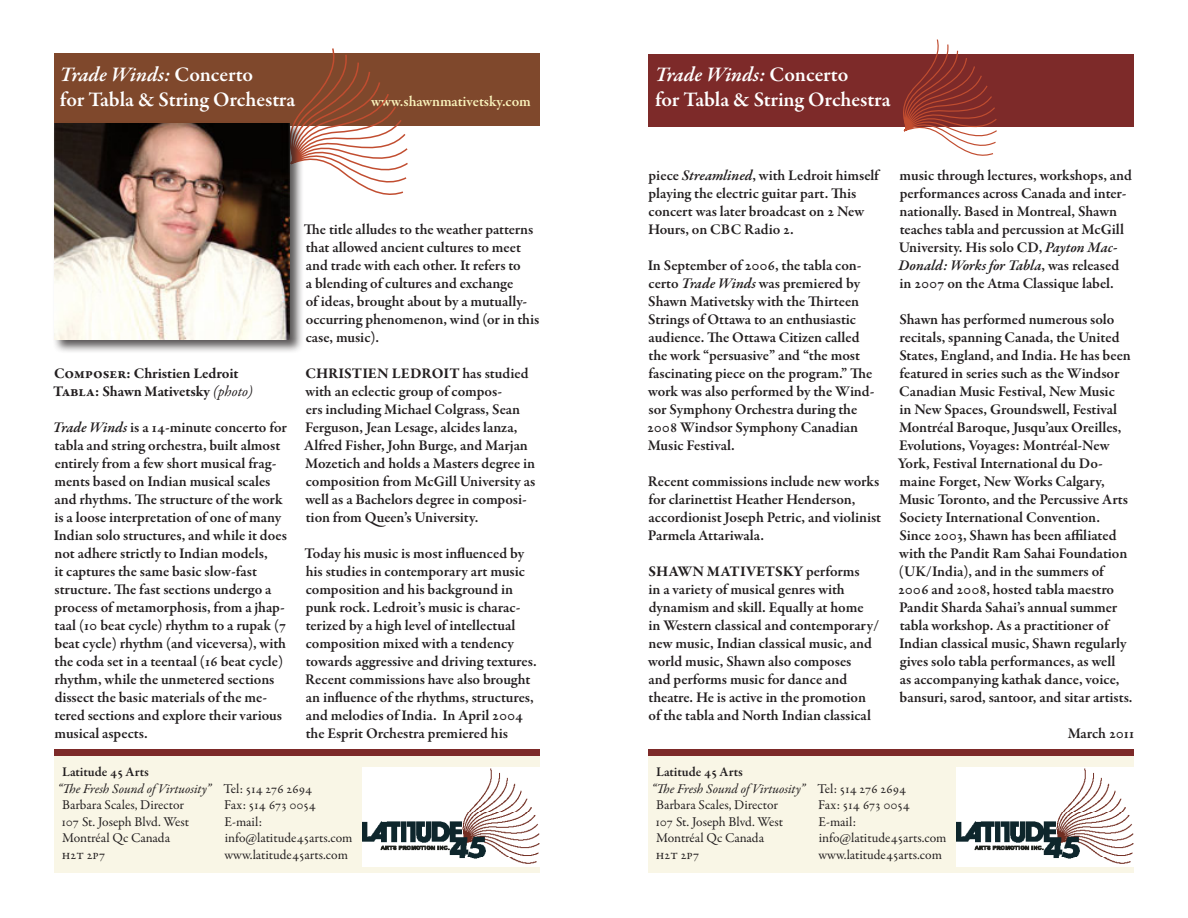
<style>
.page{position:relative;width:1188px;height:918px;background:#fff}
.page>*{position:absolute;margin:0;border:0;box-sizing:border-box;transform-origin:0 0}
.t1{font:600 21px "Garamond Premr Pro";letter-spacing:-.005em;color:#fff}
.t2{font:italic 600 21px "Garamond Premr Pro";color:#fff}
.t3{font:600 15px/18px "Garamond Premr Pro";letter-spacing:-.005em;color:#231f20}
.t4{font:700 15px "Garamond Premr Pro";letter-spacing:-.01em;color:#231f20}
.t5{font:600 15px "Garamond Premr Pro";letter-spacing:-.005em;color:#faf3bc}
.t6{font:13.5px "Garamond Premr Pro";letter-spacing:-.005em;color:#231f20}
.t7{font:italic 13.5px "Garamond Premr Pro";letter-spacing:-.005em;color:#231f20}
.t8{font:600 13.5px "Garamond Premr Pro";letter-spacing:-.005em;color:#231f20}
.t9{font:13.5px "Garamond Premr Pro";letter-spacing:-.025em;color:#231f20}
.s1{font-style:normal}
.s2{font-weight:400;font-style:italic}
.s3{font-style:italic}
.s4{font-weight:700}
</style>
<div class="page">
<div style="left:54px;top:54px;width:486px;height:72px;background:#7f482c"></div>
<div style="left:648px;top:54px;width:486px;height:73px;background:#7d2a29"></div>
<svg style="left:903px;top:39px;width:94px;height:117px"></svg>
<div style="left:55px;top:754px;width:485px;height:119px;background:#f9f6e6"></div>
<div style="left:55px;top:749px;width:485px;height:7px;background:#7d2a29"></div>
<img style="left:363px;top:768px;width:177px;height:99px">
<svg style="left:290px;top:48px;width:118px;height:147px"></svg>
<div style="left:649px;top:754px;width:485px;height:119px;background:#f9f6e6"></div>
<div style="left:649px;top:749px;width:485px;height:7px;background:#7d2a29"></div>
<img style="left:957px;top:768px;width:177px;height:99px">
<div style="left:52px;top:121px;width:260px;height:275px;background:#231f20;opacity:.75"></div>
<img style="left:54px;top:123px;width:236px;height:216px">
<p class="t2" style="left:60px;top:62px;width:195px">Trade Winds: <span class="s1">Concerto</span></p>
<p class="t1" style="left:60px;top:87px;width:237px">for Tabla &amp; String Orchestra</p>
<p class="t5" style="left:371px;top:93px;width:161px">www.shawnmativetsky.com</p>
<p class="t4" style="left:54px;top:364px;width:186px">Composer: Christien Ledroit</p>
<p class="t4" style="left:53px;top:382px;width:201px">Tabla: Shawn Mativetsky <span class="s2">(photo)</span></p>
<p class="t3" style="left:53px;top:419px;width:235px"><span class="s3">Trade Winds</span> is a 14-minute concerto for tabla and string orchestra, built almost entirely from a few short musical frag&shy;ments based on Indian musical scales and rhythms. The structure of the work is a loose interpretation of one of many Indian solo structures, and while it does not adhere strictly to Indian models,<br>it captures the same basic slow-fast structure. The fast sections undergo a process of metamorphosis, from a jhap&shy;taal (10 beat cycle) rhythm to a rupak (7 beat cycle) rhythm (and viceversa), with the coda set in a teentaal (16 beat cycle) rhythm, while the unmetered sections dissect the basic materials of the me&shy;tered sections and explore their various musical aspects.</p>
<p class="t3" style="left:304px;top:221px;width:237px">The title alludes to the weather patterns that allowed ancient cultures to meet and trade with each other. It refers to<br>a blending of cultures and exchange<br>of ideas, brought about by a mutually&shy;occurring phenomenon, wind (or in this case, music).</p>
<p class="t3" style="left:304px;top:365px;width:232px"><span class="s4">Christien Ledroit</span> has studied with an eclectic group of compos-<br>ers including Michael Colgrass, Sean Ferguson, Jean Lesage, alcides lanza, Alfred Fisher, John Burge, and Marjan Mozetich and holds a Masters degree in composition from McGill University as well as a Bachelors degree in composi&shy;tion from Queen’s University.</p>
<p class="t3" style="left:305px;top:545px;width:234px">Today his music is most influenced by his studies in contemporary art music composition and his background in punk rock. Ledroit’s music is charac&shy;terized by a high level of intellectual composition mixed with a tendency towards aggressive and driving textures.<br>Recent commissions have also brought an influence of the rhythms, structures, and melodies of India. In April 2004 the Esprit Orchestra premiered his</p>
<p class="t8" style="left:62px;top:764px;width:88px">Latitude 45 Arts</p>
<p class="t7" style="left:57px;top:780px;width:155px">“The Fresh Sound of Virtuosity”</p>
<p class="t6" style="left:62px;top:797px;width:124px">Barbara Scales, Director</p>
<p class="t6" style="left:61px;top:813px;width:129px">107 St. Joseph Blvd. West</p>
<p class="t6" style="left:62px;top:830px;width:109px">Montréal Qc Canada</p>
<p class="t6" style="left:62px;top:846px;width:45px">h2t 2p7</p>
<p class="t9" style="left:224px;top:780px;width:90px">Tel: 514 276 2694</p>
<p class="t6" style="left:224px;top:797px;width:93px">Fax: 514 673 0054</p>
<p class="t6" style="left:224px;top:813px;width:39px">E-mail:</p>
<p class="t6" style="left:225px;top:830px;width:129px">info@latitude45arts.com</p>
<p class="t6" style="left:224px;top:846px;width:125px">www.latitude45arts.com</p>
<p class="t2" style="left:655px;top:62px;width:195px">Trade Winds: <span class="s1">Concerto</span></p>
<p class="t1" style="left:655px;top:87px;width:237px">for Tabla &amp; String Orchestra</p>
<p class="t3" style="left:648px;top:167px;width:232px">piece <span class="s3">Streamlined</span>, with Ledroit himself playing the electric guitar part. This concert was later broadcast on 2 New Hours, on CBC Radio 2.</p>
<p class="t3" style="left:647px;top:257px;width:229px">In September of 2006, the tabla con&shy;certo <span class="s3">Trade Winds</span> was premiered by Shawn Mativetsky with the Thirteen Strings of Ottawa to an enthusiastic audience. The Ottawa Citizen called the work “persuasive” and “the most fascinating piece on the program.” The work was also performed by the Wind&shy;sor Symphony Orchestra during the 2008 Windsor Symphony Canadian Music Festival.</p>
<p class="t3" style="left:648px;top:473px;width:235px">Recent commissions include new works for clarinettist Heather Henderson, accordionist Joseph Petric, and violinist Parmela Attariwala.</p>
<p class="t3" style="left:648px;top:563px;width:233px"><span class="s4">Shawn Mat ivets ky</span> performs<br>in a variety of musical genres with dynamism and skill. Equally at home<br>in Western classical and contemporary/ new music, Indian classical music, and world music, Shawn also composes<br>and performs music for dance and theatre. He is active in the promotion of the tabla and North Indian classical</p>
<p class="t3" style="left:899px;top:167px;width:235px">music through lectures, workshops, and performances across Canada and inter&shy;nationally. Based in Montreal, Shawn teaches tabla and percussion at McGill University. His solo CD, <span class="s3">Payton Mac-Donald: Works for Tabla</span>, was released in 2007 on the Atma Classique label.</p>
<p class="t3" style="left:898px;top:311px;width:234px">Shawn has performed numerous solo recitals, spanning Canada, the United States, England, and India. He has been featured in series such as the Windsor Canadian Music Festival, New Music<br>in New Spaces, Groundswell, Festival Montréal Baroque, Jusqu’aux Oreilles, Evolutions, Voyages: Montréal-New York, Festival International du Do&shy;maine Forget, New Works Calgary, Music Toronto, and the Percussive Arts Society International Convention.</p>
<p class="t3" style="left:898px;top:527px;width:236px">Since 2003, Shawn has been affiliated with the Pandit Ram Sahai Foundation (UK/India), and in the summers of 2006 and 2008, hosted tabla maestro Pandit Sharda Sahai’s annual summer tabla workshop. As a practitioner of Indian classical music, Shawn regularly gives solo tabla performances, as well<br>as accompanying kathak dance, voice, bansuri, sarod, santoor, and sitar artists.</p>
<p class="t3" style="left:1068px;top:725px;width:69px">March 2011</p>
<p class="t8" style="left:656px;top:764px;width:88px">Latitude 45 Arts</p>
<p class="t7" style="left:651px;top:780px;width:155px">“The Fresh Sound of Virtuosity”</p>
<p class="t6" style="left:656px;top:797px;width:124px">Barbara Scales, Director</p>
<p class="t6" style="left:655px;top:813px;width:129px">107 St. Joseph Blvd. West</p>
<p class="t6" style="left:656px;top:830px;width:110px">Montréal Qc Canada</p>
<p class="t6" style="left:656px;top:846px;width:45px">h2t 2p7</p>
<p class="t9" style="left:818px;top:780px;width:90px">Tel: 514 276 2694</p>
<p class="t6" style="left:818px;top:797px;width:93px">Fax: 514 673 0054</p>
<p class="t6" style="left:818px;top:813px;width:39px">E-mail:</p>
<p class="t6" style="left:819px;top:830px;width:129px">info@latitude45arts.com</p>
<p class="t6" style="left:818px;top:846px;width:125px">www.latitude45arts.com</p>
</div>
